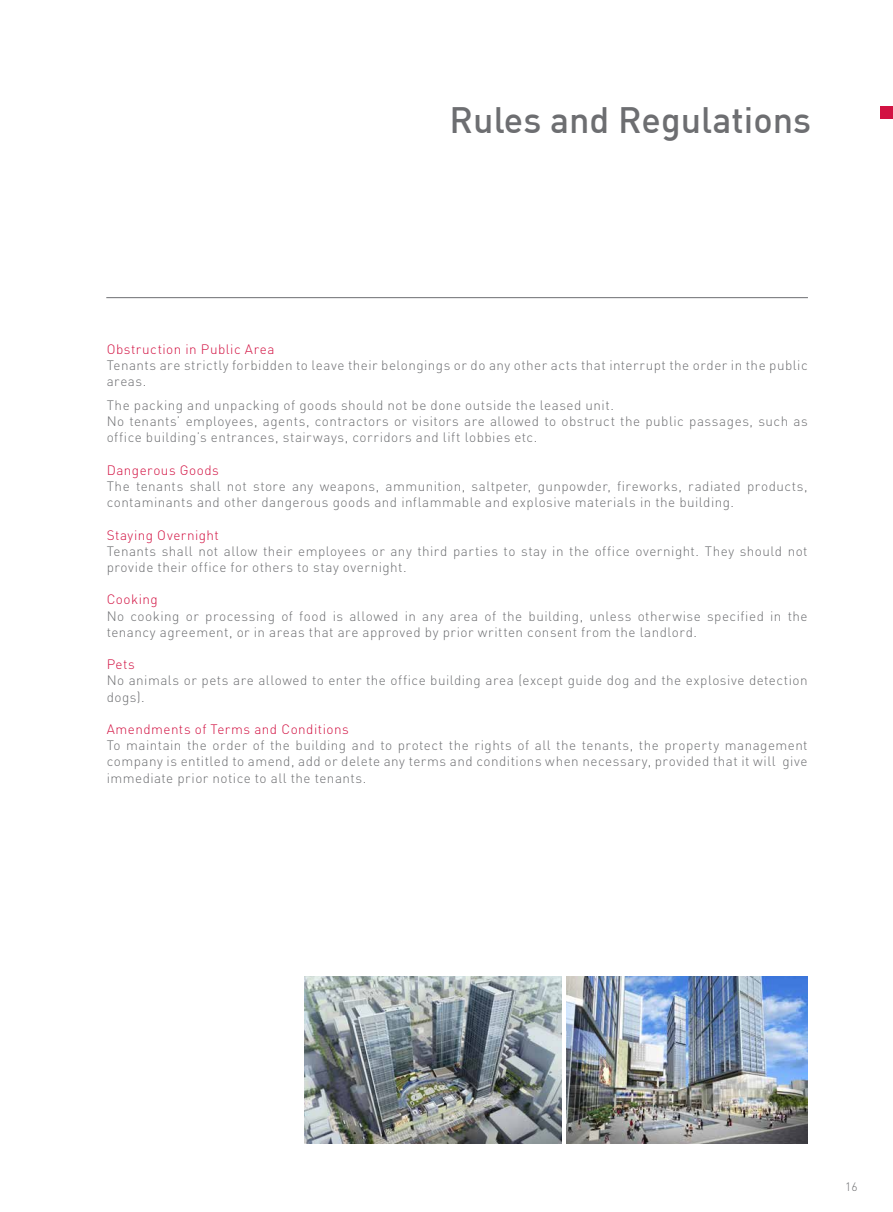
<style>
.page{position:relative;width:893px;height:1212px;background:#fff}
.page>*{position:absolute;margin:0;border:0;box-sizing:border-box;transform-origin:0 0}
.t1{font:500 36px "DIN Pro";color:#6d6e71}
.t2{font:300 13.5px/16.2px "DIN";letter-spacing:.035em;color:#6d6e71}
.t3{font:300 13.5px "DIN";letter-spacing:.035em;color:#d21242}
.t4{font:300 12px "DIN";color:#6d6e71}
</style>
<div class="page">
<div style="left:880px;top:106px;width:13px;height:13px;background:#d21242"></div>
<hr style="left:106px;top:297px;width:702px;height:1px;background:#6d6e71">
<img style="left:304px;top:977px;width:258px;height:167px">
<img style="left:567px;top:977px;width:240px;height:167px">
<h1 class="t1" style="left:450px;top:97px;width:363px">Rules and Regulations</h1>
<p class="t3" style="left:107px;top:341px;width:169px">Obstruction in Public Area</p>
<p class="t2" style="left:107px;top:357px;width:702px">Tenants are strictly forbidden to leave their belongings or do any other acts that interrupt the order in the public areas.</p>
<p class="t2" style="left:107px;top:397px;width:702px">The packing and unpacking of goods should not be done outside the leased unit.<br>No tenants’ employees, agents, contractors or visitors are allowed to obstruct the public passages, such as office building’s entrances, stairways, corridors and lift lobbies etc.</p>
<p class="t3" style="left:107px;top:462px;width:114px">Dangerous Goods</p>
<p class="t2" style="left:107px;top:478px;width:702px">The tenants shall not store any weapons, ammunition, saltpeter, gunpowder, fireworks, radiated products, contaminants and other dangerous goods and inflammable and explosive materials in the building.</p>
<p class="t3" style="left:107px;top:526px;width:114px">Staying Overnight</p>
<p class="t2" style="left:107px;top:543px;width:702px">Tenants shall not allow their employees or any third parties to stay in the office overnight. They should not provide their office for others to stay overnight.</p>
<p class="t3" style="left:107px;top:591px;width:53px">Cooking</p>
<p class="t2" style="left:107px;top:607px;width:702px">No cooking or processing of food is allowed in any area of the building, unless otherwise specified in the tenancy agreement, or in areas that are approved by prior written consent from the landlord.</p>
<p class="t3" style="left:107px;top:656px;width:30px">Pets</p>
<p class="t2" style="left:107px;top:672px;width:702px">No animals or pets are allowed to enter the office building area (except guide dog and the explosive detection dogs).</p>
<p class="t3" style="left:107px;top:721px;width:244px">Amendments of Terms and Conditions</p>
<p class="t2" style="left:107px;top:737px;width:702px;text-align:justify">To maintain the order of the building and to protect the rights of all the tenants, the property management company is entitled to amend, add or delete any terms and conditions when necessary, provided that it will give immediate prior notice to all the tenants.</p>
<p class="t4" style="left:845px;top:1179px;width:14px">16</p>
</div>
